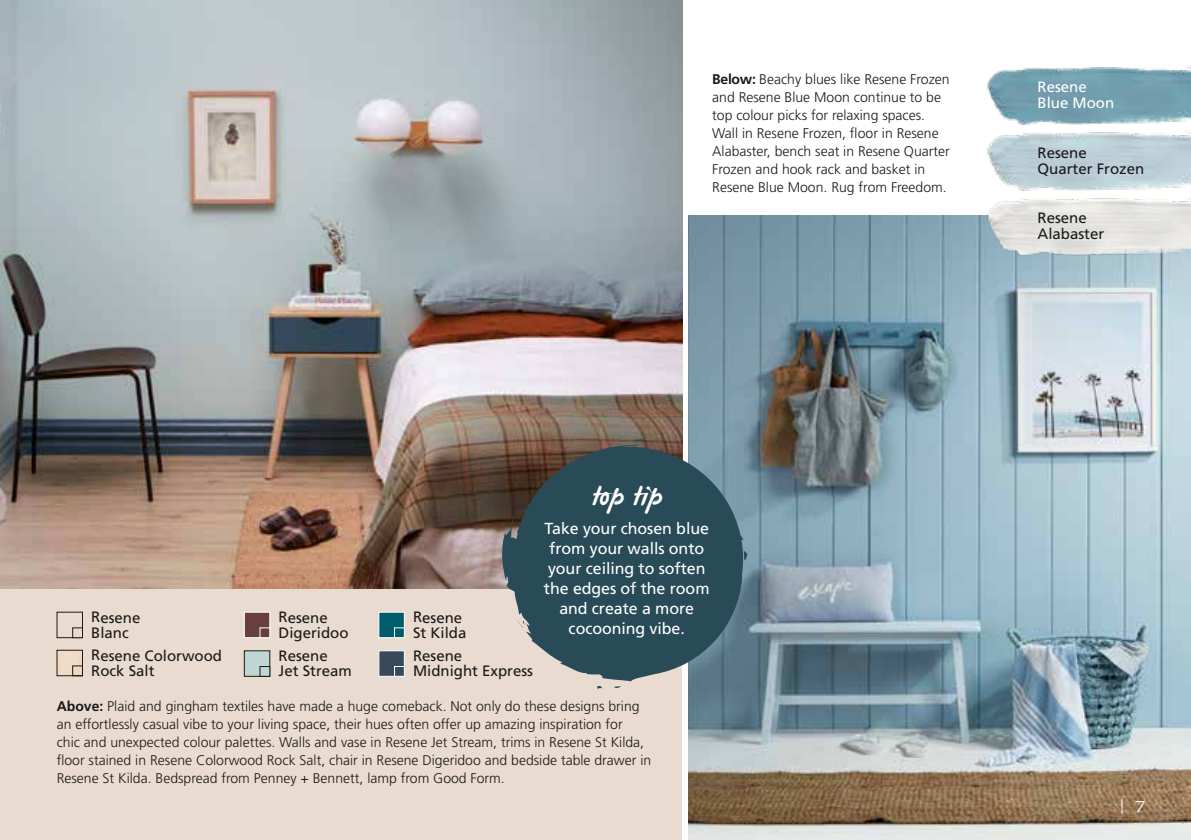
<style>
.page{position:relative;width:1191px;height:840px;background:#fff}
.page>*{position:absolute;margin:0;border:0;box-sizing:border-box;transform-origin:0 0}
.t1{font:30px "James Paul";letter-spacing:-.01em;color:#fff}
.t2{font:16px/20px "Frutiger";letter-spacing:-.005em;color:#fff;text-align:center}
.t3{font:15px/15px "Frutiger LT Std";color:#1a1a18}
.t4{font:15px/16px "Frutiger LT Std";color:#fff}
.t5{font:expanded 15px "Trade Gothic LH";color:#fff}
.t6{font:300 14px/18px "Frutiger LT Std";color:#1a1a18}
.s1{font-weight:700}
</style>
<div class="page">
<div style="left:0;top:569px;width:681px;height:270px;background:#e9dbd0"></div>
<div style="left:244px;top:650px;width:26px;height:26px;background:#c0d6d3"></div>
<div style="left:244px;top:650px;width:26px;height:26px;border:1px solid #1a1a18"></div>
<div style="left:260px;top:665px;width:10px;height:11px;border:1px solid #1a1a18"></div>
<div style="left:244px;top:611px;width:26px;height:26px;background:#67403a;border:1px solid #fff"></div>
<div style="left:260px;top:627px;width:10px;height:10px;background:#67403a;border:1px solid #fff"></div>
<img style="left:0;top:0;width:682px;height:588px">
<img style="left:688px;top:215px;width:503px;height:624px">
<div style="left:72px;top:627px;width:11px;height:10px;border:1px solid #1a1a18"></div>
<svg style="left:502px;top:439px;width:245px;height:251px;background:#485f67"></svg>
<img style="left:59px;top:651px;width:22px;height:22px">
<div style="left:57px;top:649px;width:26px;height:26px;border:1px solid #1a1a18"></div>
<div style="left:72px;top:665px;width:11px;height:10px;border:1px solid #1a1a18"></div>
<div style="left:378px;top:611px;width:27px;height:26px;background:#005b6d;border:1px solid #fff"></div>
<div style="left:394px;top:627px;width:11px;height:10px;background:#005b6d;border:1px solid #fff"></div>
<img style="left:982px;top:66px;width:209px;height:194px">
<div style="left:378px;top:650px;width:27px;height:26px;background:#39495c;border:1px solid #fff"></div>
<div style="left:394px;top:665px;width:11px;height:11px;background:#39495c;border:1px solid #fff"></div>
<p class="t6" style="left:712px;top:71px;width:239px"><span class="s1">Below:</span> Beachy blues like Resene Frozen and Resene Blue Moon continue to be top colour picks for relaxing spaces.<br>Wall in Resene Frozen, floor in Resene Alabaster, bench seat in Resene Quarter Frozen and hook rack and basket in Resene Blue Moon. Rug from Freedom.</p>
<p class="t4" style="left:1037px;top:79px;width:78px">Resene<br>Blue Moon</p>
<p class="t3" style="left:1037px;top:144px;width:108px;line-height:16px">Resene<br>Quarter Frozen</p>
<p class="t3" style="left:1037px;top:210px;width:68px;line-height:16px">Resene<br>Alabaster</p>
<p class="t3" style="left:91px;top:609px;width:51px">Resene<br>Blanc</p>
<p class="t3" style="left:91px;top:647px;width:132px">Resene Colorwood<br>Rock Salt</p>
<p class="t3" style="left:278px;top:609px;width:72px">Resene<br>Digeridoo</p>
<p class="t3" style="left:278px;top:648px;width:75px">Resene<br>Jet Stream</p>
<p class="t3" style="left:413px;top:609px;width:55px">Resene<br>St Kilda</p>
<p class="t3" style="left:413px;top:648px;width:122px">Resene<br>Midnight Express</p>
<h1 class="t1" style="left:591px;top:480px;width:73px">top tip</h1>
<p class="t2" style="left:544px;top:518px;width:167px">Take your chosen blue from your walls onto your ceiling to soften the edges of the room and create a more cocooning vibe.</p>
<p class="t6" style="left:57px;top:697px;width:596px"><span class="s1">Above:</span> Plaid and gingham textiles have made a huge comeback. Not only do these designs bring an effortlessly casual vibe to your living space, their hues often offer up amazing inspiration for<br>chic and unexpected colour palettes. Walls and vase in Resene Jet Stream, trims in Resene St Kilda, floor stained in Resene Colorwood Rock Salt, chair in Resene Digeridoo and bedside table drawer in Resene St Kilda. Bedspread from Penney + Bennett, lamp from Good Form.</p>
<p class="t5" style="left:1120px;top:795px;width:26px">| 7</p>
</div>
